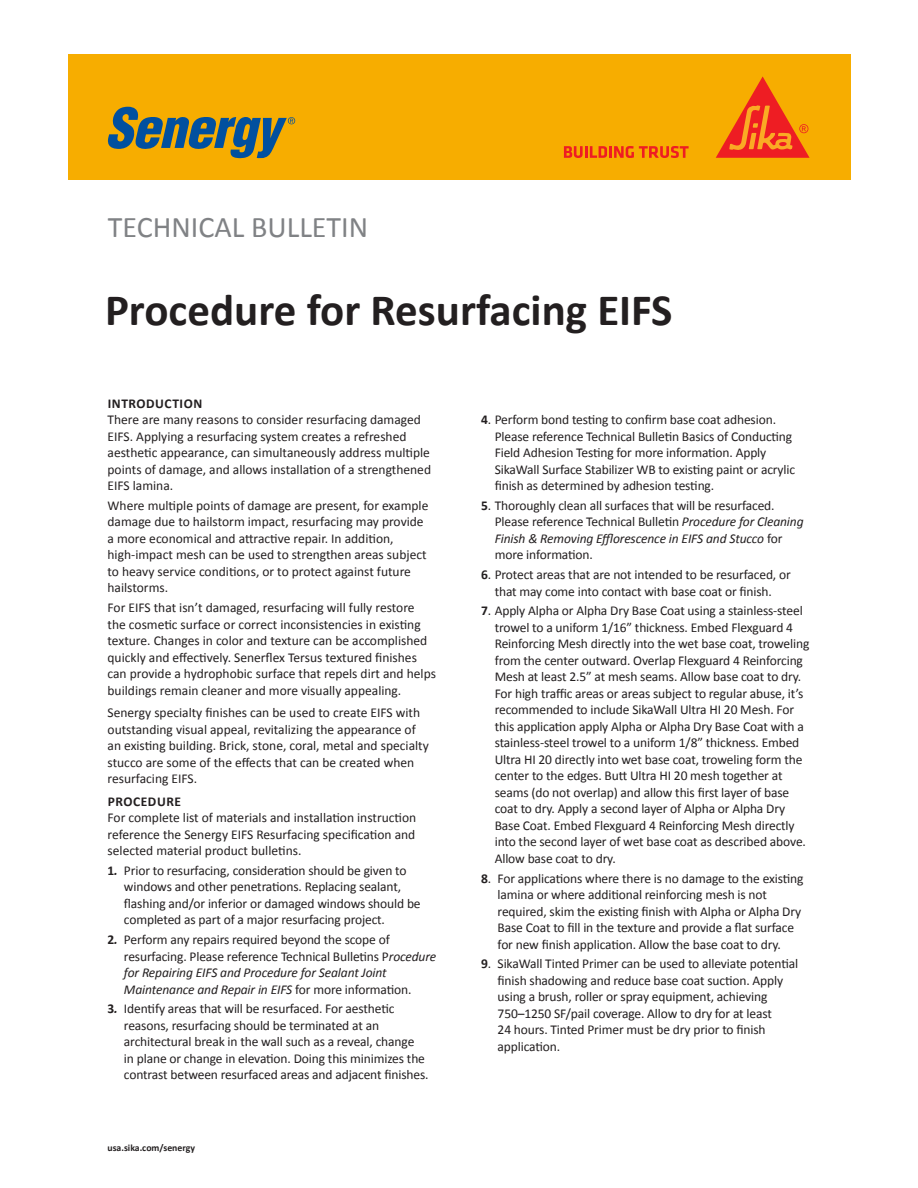
<style>
.page{position:relative;width:918px;height:1188px;background:#fff}
.page>*{position:absolute;margin:0;border:0;box-sizing:border-box;transform-origin:0 0}
.Product_Name{font:700 45px "Calibri";color:#231f20}
.Product_Bulletin{font:30px "Calibri";color:#808285}
.Numbered_List{font:13.5px/16.5px "Calibri";letter-spacing:-.01em;color:#231f20}
.Body_Copy__indent{font:13.5px/16.5px "Calibri";color:#231f20}
.Headers_no_Rule{font:700 13.5px "Calibri";letter-spacing:.04em;color:#231f20}
.t1{font:700 9.75px "Calibri";color:#231f20}
.s1{font-weight:700}
.s2{font-weight:700;font-style:italic}
.s3{font-style:italic}
</style>
<div class="page">
<div style="left:68px;top:54px;width:783px;height:125px;background:#f7ad00"></div>
<svg style="left:108px;top:107px;width:187px;height:51px"></svg>
<svg style="left:564px;top:146px;width:125px;height:12px"></svg>
<svg style="left:716px;top:76px;width:94px;height:82px"></svg>
<p class="Product_Bulletin" style="left:108px;top:206px;width:262px">TECHNICAL BULLETIN</p>
<p class="Product_Name" style="left:105px;top:278px;width:569px">Procedure for Resurfacing EIFS</p>
<p class="Headers_no_Rule" style="left:108px;top:394px;width:96px">INTRODUCTION</p>
<p class="Body_Copy__indent" style="left:108px;top:411px;width:325px">There are many reasons to consider resurfacing damaged EIFS. Applying a resurfacing system creates a refreshed aesthetic appearance, can simultaneously address multiple points of damage, and allows installation of a strengthened EIFS lamina.</p>
<p class="Body_Copy__indent" style="left:108px;top:497px;width:322px">Where multiple points of damage are present, for example damage due to hailstorm impact, resurfacing may provide a more economical and attractive repair. In addition, high-impact mesh can be used to strengthen areas subject to heavy service conditions, or to protect against future hailstorms.</p>
<p class="Body_Copy__indent" style="left:108px;top:599px;width:330px">For EIFS that isn’t damaged, resurfacing will fully restore the cosmetic surface or correct inconsistencies in existing texture. Changes in color and texture can be accomplished quickly and effectively. Senerflex Tersus textured finishes can provide a hydrophobic surface that repels dirt and helps buildings remain cleaner and more visually appealing.</p>
<p class="Body_Copy__indent" style="left:108px;top:704px;width:323px">Senergy specialty finishes can be used to create EIFS with outstanding visual appeal, revitalizing the appearance of an existing building. Brick, stone, coral, metal and specialty stucco are some of the effects that can be created when resurfacing EIFS.</p>
<p class="Headers_no_Rule" style="left:108px;top:792px;width:75px">PROCEDURE</p>
<p class="Body_Copy__indent" style="left:108px;top:809px;width:310px;text-align:justify">For complete list of materials and installation instruction reference the Senergy EIFS Resurfacing specification and selected material product bulletins.</p>
<p class="Numbered_List" style="left:124px;top:862px;width:298px;text-indent:-16px"><span class="s1">1</span><span class="s2">.</span> Prior to resurfacing, consideration should be given to windows and other penetrations. Replacing sealant, flashing and/or inferior or damaged windows should be completed as part of a major resurfacing project.</p>
<p class="Numbered_List" style="left:124px;top:931px;width:314px;text-indent:-16px"><span class="s1">2</span><span class="s2">.</span> Perform any repairs required beyond the scope of resurfacing. Please reference Technical Bulletins P<span class="s3">rocedure for Repairing EIFS and Procedure for Sealant Joint Maintenance and Repair in EIFS</span> for more information.</p>
<p class="Numbered_List" style="left:124px;top:1000px;width:306px;text-indent:-16px"><span class="s1">3</span><span class="s2">.</span> Identify areas that will be resurfaced. For aesthetic reasons, resurfacing should be terminated at an architectural break in the wall such as a reveal, change<br>in plane or change in elevation. Doing this minimizes the contrast between resurfaced areas and adjacent finishes.</p>
<p class="t1" style="left:108px;top:1141px;width:89px">usa.sika.com/senergy</p>
<p class="Numbered_List" style="left:495px;top:411px;width:302px;text-indent:-14px"><span class="s1">4</span>. Perform bond testing to confirm base coat adhesion.<br>Please reference Technical Bulletin Basics of Conducting Field Adhesion Testing for more information. Apply SikaWall Surface Stabilizer WB to existing paint or acrylic finish as determined by adhesion testing.</p>
<p class="Numbered_List" style="left:495px;top:497px;width:310px;text-indent:-14px"><span class="s1">5</span>. Thoroughly clean all surfaces that will be resurfaced.<br>Please reference Technical Bulletin <span class="s3">Procedure for Cleaning Finish &amp; Removing Efflorescence in EIFS and Stucco</span> for more information.</p>
<p class="Numbered_List" style="left:481px;top:566px;width:311px;text-align:center"><span class="s1">6</span>. Protect areas that are not intended to be resurfaced, or that may come into contact with base coat or finish.</p>
<p class="Numbered_List" style="left:495px;top:602px;width:316px;text-indent:-14px"><span class="s1">7</span>. Apply Alpha or Alpha Dry Base Coat using a stainless-steel trowel to a uniform 1/16” thickness. Embed Flexguard 4<br>Reinforcing Mesh directly into the wet base coat, troweling from the center outward. Overlap Flexguard 4 Reinforcing Mesh at least 2.5” at mesh seams. Allow base coat to dry.<br>For high traffic areas or areas subject to regular abuse, it’s recommended to include SikaWall Ultra HI 20 Mesh. For this application apply Alpha or Alpha Dry Base Coat with a stainless-steel trowel to a uniform 1/8” thickness. Embed Ultra HI 20 directly into wet base coat, troweling form the center to the edges. Butt Ultra HI 20 mesh together at seams (do not overlap) and allow this first layer of base coat to dry. Apply a second layer of Alpha or Alpha Dry Base Coat. Embed Flexguard 4 Reinforcing Mesh directly into the second layer of wet base coat as described above.<br>Allow base coat to dry.</p>
<p class="Numbered_List" style="left:498px;top:870px;width:307px;text-indent:-16px"><span class="s1">8</span>. For applications where there is no damage to the existing lamina or where additional reinforcing mesh is not required, skim the existing finish with Alpha or Alpha Dry Base Coat to fill in the texture and provide a flat surface for new finish application. Allow the base coat to dry.</p>
<p class="Numbered_List" style="left:498px;top:955px;width:302px;text-indent:-16px"><span class="s1">9</span>. SikaWall Tinted Primer can be used to alleviate potential finish shadowing and reduce base coat suction. Apply using a brush, roller or spray equipment, achieving 750–1250 SF/pail coverage. Allow to dry for at least<br>24 hours. Tinted Primer must be dry prior to finish application.</p>
</div>
